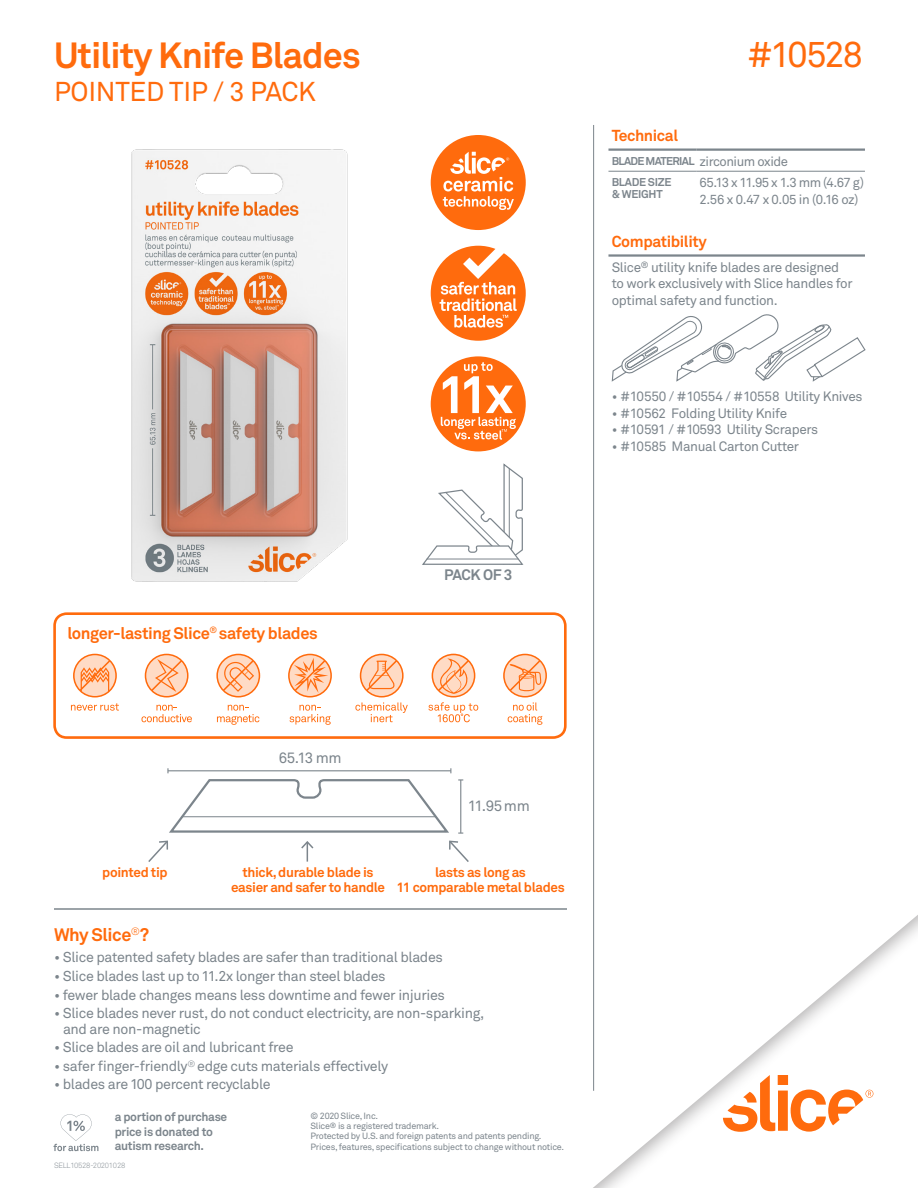
<style>
.page{position:relative;width:918px;height:1188px;background:#fff}
.page>*{position:absolute;margin:0;border:0;box-sizing:border-box;transform-origin:0 0}
.t1{font:700 36px "Akkurat";letter-spacing:-.025em;color:#ff6b0d}
.t2{font:36px "Akkurat";letter-spacing:-.055em;color:#ff6b0d}
.t3{font:27px "Akkurat";letter-spacing:-.01em;color:#ff6b0d}
.t4{font:700 18px "Akkurat";letter-spacing:-.025em;color:#ff6b0d}
.t5{font:700 16.5px "Akkurat";letter-spacing:-.025em;color:#ff6b0d}
.t6{font:700 15.75px "Akkurat";letter-spacing:-.025em;color:#ff6b0d}
.t7{font:15px "Akkurat";letter-spacing:-.025em;color:#7c858c}
.t8{font:700 15px "Akkurat";letter-spacing:-.035em;color:#7c858c}
.t9{font:14.25px/15.5px "Akkurat";letter-spacing:-.025em;color:#7c858c}
.t10{font:13.5px/16.5px "Akkurat";letter-spacing:-.025em;color:#7c858c}
.t11{font:700 13.5px/15.8px "Akkurat";letter-spacing:-.025em;color:#ff6b0d;text-align:center}
.t12{font:13.2px "Akkurat";letter-spacing:-.035em;color:#7c858c}
.t13{font:700 12px/14.2px "Akkurat";letter-spacing:-.025em;color:#7c858c}
.t14{font:700 11.25px/12.8px "Akkurat";letter-spacing:-.025em;color:#7c858c}
.t15{font:700 11.25px "Akkurat";letter-spacing:-.06em;color:#7c858c}
.t16{font:9px/10.4px "Akkurat";letter-spacing:-.025em;color:#7c858c}
.t17{font:300 7.5px "Akkurat";letter-spacing:-.025em;color:#7c858c}
</style>
<div class="page">
<div style="left:431px;top:135px;width:95px;height:95px;background:#ff6b0d;border-radius:50%"></div>
<svg style="left:443px;top:152px;width:71px;height:58px"></svg>
<div style="left:431px;top:356px;width:95px;height:95px;background:#ff6b0d;border-radius:50%"></div>
<svg style="left:441px;top:362px;width:75px;height:78px"></svg>
<svg style="left:431px;top:246px;width:95px;height:95px"></svg>
<hr style="left:593px;top:125px;width:1px;height:966px;background:#7c858c">
<svg style="left:53px;top:1114px;width:45px;height:37px"></svg>
<div style="left:559px;top:889px;width:359px;height:299px;background:#fff"></div>
<svg style="left:723px;top:1075px;width:150px;height:57px"></svg>
<hr style="left:54px;top:908px;width:513px;height:2px;background:#7c858c">
<img style="left:131px;top:149px;width:217px;height:433px">
<hr style="left:608px;top:148px;width:88px;height:3px;background:#7c858c">
<hr style="left:696px;top:148px;width:169px;height:3px;background:#7c858c">
<hr style="left:608px;top:171px;width:88px;height:1px;background:#7c858c">
<hr style="left:696px;top:171px;width:169px;height:1px;background:#7c858c">
<hr style="left:608px;top:254px;width:257px;height:3px;background:#7c858c">
<svg style="left:611px;top:314px;width:255px;height:68px"></svg>
<svg style="left:422px;top:463px;width:102px;height:102px"></svg>
<hr style="left:427px;top:559px;width:91px;height:1px;background:#7c858c">
<svg style="left:148px;top:768px;width:321px;height:94px"></svg>
<hr style="left:182px;top:816px;width:254px;height:1px;background:#7c858c">
<svg style="left:428px;top:654px;width:50px;height:68px"></svg>
<svg style="left:141px;top:705px;width:51px;height:17px"></svg>
<svg style="left:290px;top:705px;width:41px;height:20px"></svg>
<svg style="left:217px;top:705px;width:42px;height:20px"></svg>
<svg style="left:145px;top:654px;width:44px;height:44px"></svg>
<svg style="left:355px;top:654px;width:53px;height:68px"></svg>
<svg style="left:288px;top:654px;width:44px;height:44px"></svg>
<svg style="left:216px;top:654px;width:44px;height:44px"></svg>
<svg style="left:71px;top:654px;width:48px;height:57px"></svg>
<svg style="left:503px;top:654px;width:44px;height:71px"></svg>
<div style="left:53px;top:612px;width:514px;height:127px;border:3px solid #ff6b0d;border-radius:12px"></div>
<p class="t1" style="left:54px;top:32px;width:308px">Utility Knife Blades</p>
<p class="t3" style="left:54px;top:74px;width:264px">POINTED TIP / 3 PACK</p>
<p class="t5" style="left:68px;top:623px;width:252px">longer-lasting Slice<sup>®</sup> safety blades</p>
<p class="t7" style="left:279px;top:748px;width:65px">65.13 mm</p>
<p class="t8" style="left:444px;top:565px;width:70px">PACK OF 3</p>
<p class="t7" style="left:468px;top:796px;width:63px">11.95 mm</p>
<p class="t11" style="left:102px;top:864px;width:67px">pointed tip</p>
<p class="t11" style="left:396px;top:864px;width:170px">lasts as long as<br>11 comparable metal blades</p>
<p class="t11" style="left:231px;top:864px;width:156px">thick, durable blade is easier and safer to handle</p>
<p class="t4" style="left:54px;top:923px;width:97px">Why Slice<sup>®</sup>?</p>
<p class="t9" style="left:54px;top:949px;width:391px">• Slice patented safety blades are safer than traditional blades</p>
<p class="t9" style="left:54px;top:968px;width:333px">• Slice blades last up to 11.2x longer than steel blades</p>
<p class="t9" style="left:54px;top:987px;width:393px">• fewer blade changes means less downtime and fewer injuries</p>
<p class="t9" style="left:63px;top:1005px;width:423px;text-indent:-9px">• Slice blades never rust, do not conduct electricity, are non-sparking, and are non-magnetic</p>
<p class="t9" style="left:54px;top:1039px;width:241px">• Slice blades are oil and lubricant free</p>
<p class="t9" style="left:54px;top:1058px;width:336px">• safer finger-friendly<sup>®</sup> edge cuts materials effectively</p>
<p class="t9" style="left:54px;top:1077px;width:218px">• blades are 100 percent recyclable</p>
<p class="t13" style="left:115px;top:1110px;width:114px">a portion of purchase price is donated to autism research.</p>
<p class="t16" style="left:310px;top:1110px;width:255px">© 2020 Slice, Inc.<br>Slice<sup>®</sup> is a registered trademark.<br>Protected by U.S. and foreign patents and patents pending.<br>Prices, features, specifications subject to change without notice.</p>
<p class="t17" style="left:54px;top:1161px;width:73px">SELL10528-20201028</p>
<p class="t2" style="left:747px;top:32px;width:118px">#10528</p>
<p class="t6" style="left:612px;top:125px;width:68px">Technical</p>
<p class="t15" style="left:612px;top:154px;width:84px">BLADE MATERIAL</p>
<p class="t12" style="left:699px;top:153px;width:90px">zirconium oxide</p>
<p class="t14" style="left:612px;top:175px;width:61px">BLADE SIZE &amp; WEIGHT</p>
<p class="t12" style="left:699px;top:174px;width:166px">65.13 x 11.95 x 1.3 mm (4.67 g)</p>
<p class="t12" style="left:699px;top:191px;width:161px">2.56 x 0.47 x 0.05 in (0.16 oz)</p>
<p class="t6" style="left:612px;top:231px;width:97px">Compatibility</p>
<p class="t10" style="left:612px;top:259px;width:242px">Slice<sup>®</sup> utility knife blades are designed to work exclusively with Slice handles for optimal safety and function.</p>
<p class="t10" style="left:612px;top:388px;width:252px">• #10550 / #10554 / #10558 Utility Knives</p>
<p class="t10" style="left:612px;top:405px;width:177px">• #10562 Folding Utility Knife</p>
<p class="t10" style="left:612px;top:421px;width:208px">• #10591 / #10593 Utility Scrapers</p>
<p class="t10" style="left:612px;top:438px;width:189px">• #10585 Manual Carton Cutter</p>
</div>
